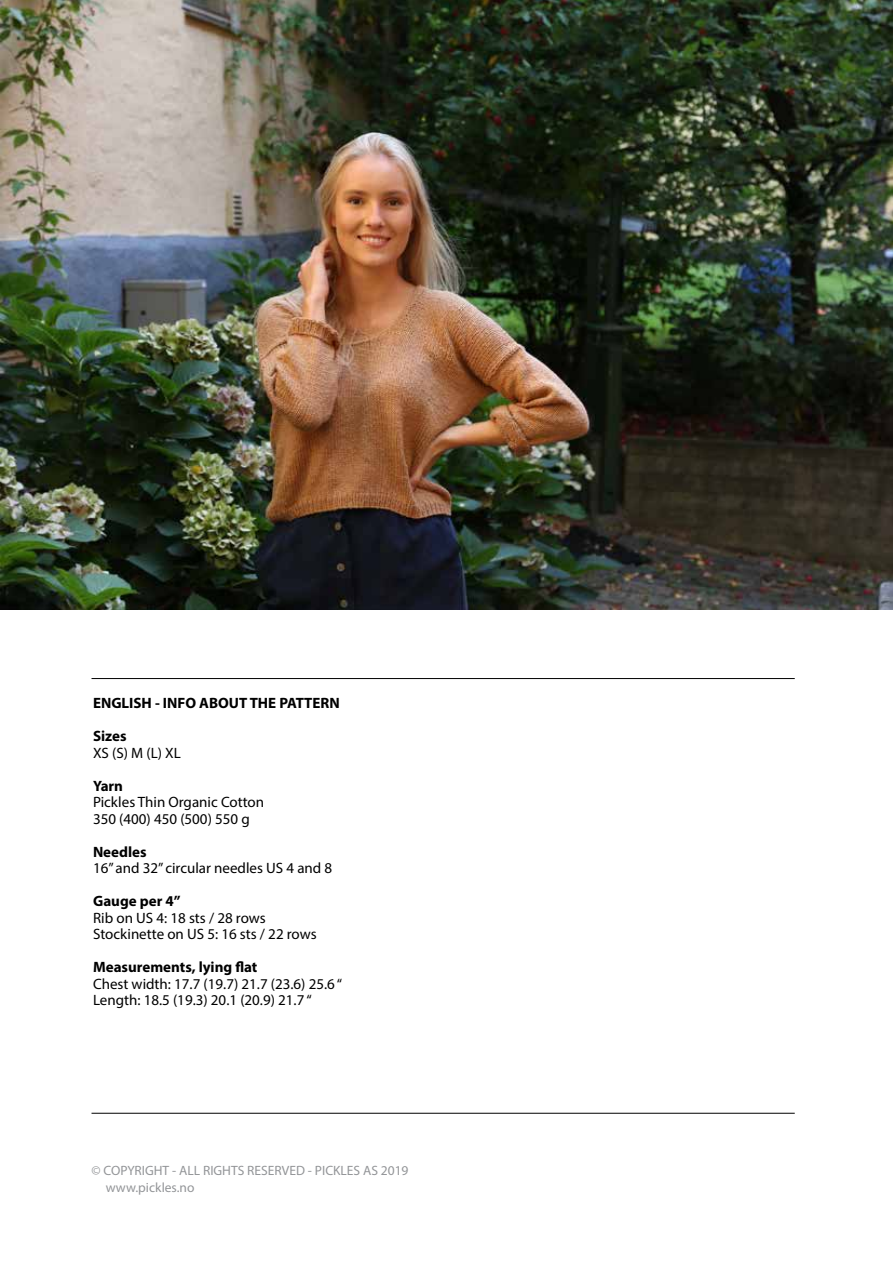
<style>
.page{position:relative;width:893px;height:1263px;background:#fff}
.page>*{position:absolute;margin:0;border:0;box-sizing:border-box;transform-origin:0 0}
.t1{font:15px/16.5px "Myriad Pro";color:#000}
.t2{font:700 15px "Myriad Pro";color:#000}
.t3{font:13.5px/17.5px "Myriad Pro";color:#939598}
</style>
<div class="page">
<hr style="left:92px;top:1113px;width:703px;height:1px;background:#000">
<hr style="left:92px;top:678px;width:703px;height:1px;background:#000">
<img style="left:0;top:0;width:893px;height:609px">
<p class="t2" style="left:93px;top:693px;width:248px">ENGLISH - INFO ABOUT THE PATTERN</p>
<p class="t2" style="left:93px;top:726px;width:35px">Sizes</p>
<p class="t1" style="left:93px;top:744px;width:89px">XS (S) M (L) XL</p>
<p class="t2" style="left:93px;top:776px;width:32px">Yarn</p>
<p class="t1" style="left:93px;top:794px;width:173px">Pickles Thin Organic Cotton<br>350 (400) 450 (500) 550 g</p>
<p class="t2" style="left:93px;top:842px;width:55px">Needles</p>
<p class="t1" style="left:93px;top:860px;width:241px">16” and 32” circular needles US 4 and 8</p>
<p class="t2" style="left:93px;top:891px;width:89px">Gauge per 4”</p>
<p class="t1" style="left:93px;top:909px;width:225px">Rib on US 4: 18 sts / 28 rows<br>Stockinette on US 5: 16 sts / 22 rows</p>
<p class="t2" style="left:93px;top:957px;width:166px">Measurements, lying flat</p>
<p class="t1" style="left:93px;top:975px;width:251px">Chest width: 17.7 (19.7) 21.7 (23.6) 25.6 “<br>Length: 18.5 (19.3) 20.1 (20.9) 21.7 “</p>
<p class="t3" style="left:106px;top:1161px;width:304px;text-indent:-14px">© COPYRIGHT - ALL RIGHTS RESERVED - PICKLES AS 2019 www.pickles.no</p>
</div>
